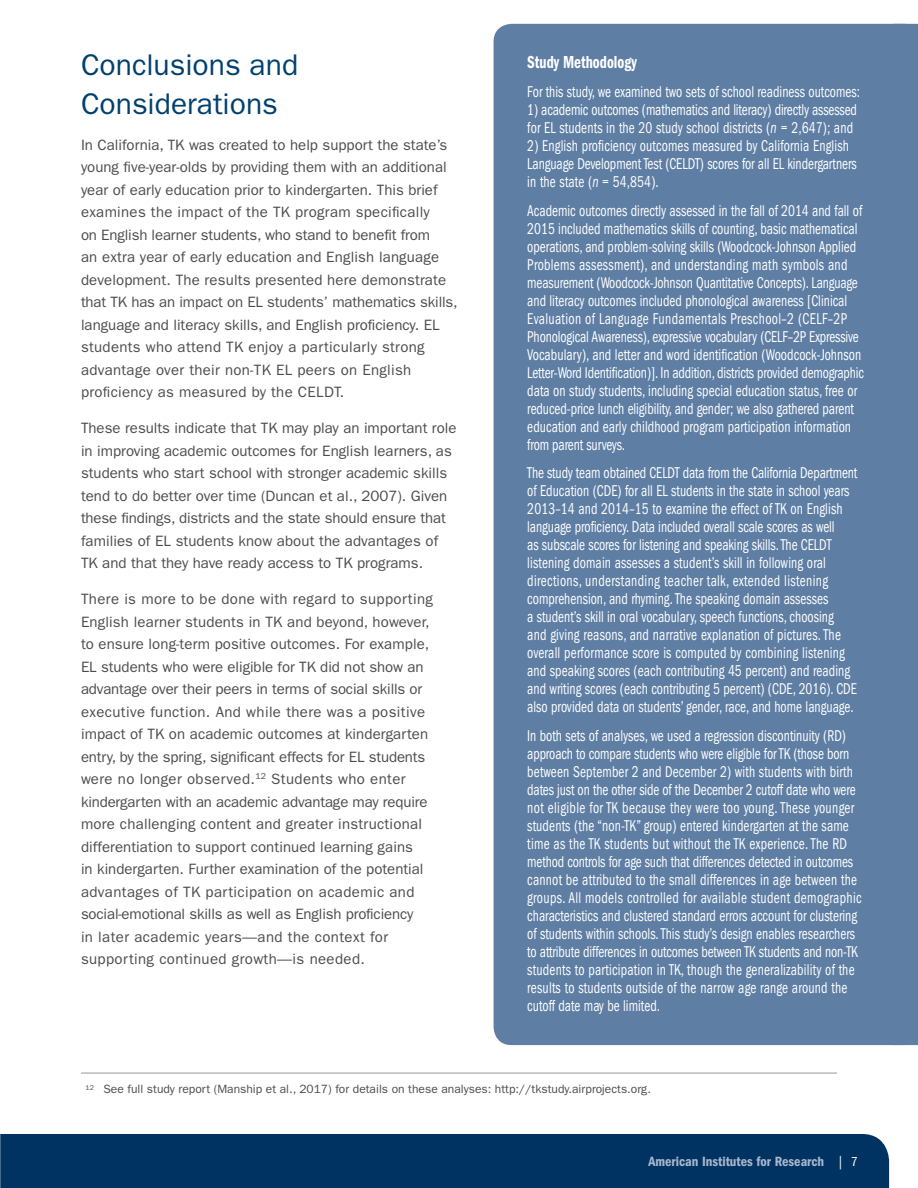
<style>
.page{position:relative;width:918px;height:1188px;background:#fff}
.page>*{position:absolute;margin:0;border:0;box-sizing:border-box;transform-origin:0 0}
.Header_1{font:30px/39px "ITC Franklin Gothic Std";color:#00406d}
.Callout_Title{font:18px "ITC Franklin Gothic Std Dm Cd";color:#fff;scale:.83 1}
.Callouts{font:condensed 16.2px/18px "ITC Franklin Gothic Std";color:#fff;scale:.83 1}
.Paragraphs{font:15px/22.5px "ITC Franklin Gothic Std";color:#4b4c4d}
.t1{font:13.8px "ITC Franklin Gothic Std Dm Cd";color:#a7b7cf}
.Footnote_1{font:12px "ITC Franklin Gothic Std";color:#4b4c4d}
.s1{font-style:italic}
.s2{font-family:"ITC Franklin Gothic Std";font-stretch:condensed;font-size:13.5px;color:#fff}
</style>
<div class="page">
<div style="left:1px;top:1134px;width:888px;height:54px;background:#003361"></div>
<hr style="left:0;top:1134px;width:1px;height:54px;background:#003361">
<hr style="left:81px;top:1073px;width:756px;height:1px;background:#9a9899">
<div style="left:905px;top:24px;width:13px;height:1021px;background:#5e7ea4"></div>
<div style="left:494px;top:24px;width:411px;height:1021px;background:#5e7ea4"></div>
<p class="Header_1" style="left:81px;top:45px;width:219px">Conclusions and<br>Considerations</p>
<p class="Paragraphs" style="left:81px;top:133px;width:378px">In California, TK was created to help support the state’s young five-year-olds by providing them with an additional year of early education prior to kindergarten. This brief examines the impact of the TK program specifically<br>on English learner students, who stand to benefit from<br>an extra year of early education and English language development. The results presented here demonstrate that TK has an impact on EL students’ mathematics skills, language and literacy skills, and English proficiency. EL students who attend TK enjoy a particularly strong advantage over their non-TK EL peers on English proficiency as measured by the CELDT.</p>
<p class="Paragraphs" style="left:81px;top:417px;width:377px">These results indicate that TK may play an important role in improving academic outcomes for English learners, as students who start school with stronger academic skills tend to do better over time (Duncan et al., 2007). Given these findings, districts and the state should ensure that families of EL students know about the advantages of TK and that they have ready access to TK programs.</p>
<p class="Paragraphs" style="left:81px;top:588px;width:354px">There is more to be done with regard to supporting English learner students in TK and beyond, however, to ensure long-term positive outcomes. For example, EL students who were eligible for TK did not show an advantage over their peers in terms of social skills or executive function. And while there was a positive impact of TK on academic outcomes at kindergarten entry, by the spring, significant effects for EL students were no longer observed.<sup>12</sup> Students who enter kindergarten with an academic advantage may require more challenging content and greater instructional differentiation to support continued learning gains<br>in kindergarten. Further examination of the potential advantages of TK participation on academic and social-emotional skills as well as English proficiency<br>in later academic years—and the context for supporting continued growth—is needed.</p>
<p class="Callout_Title" style="left:527px;top:52px;width:134px">Study Methodology</p>
<p class="Callouts" style="left:527px;top:83px;width:402px">For this study, we examined two sets of school readiness outcomes:</p>
<p class="Callouts" style="left:527px;top:101px;width:399px">1) academic outcomes (mathematics and literacy) directly assessed for EL students in the 20 study school districts (<span class="s1">n</span> = 2,647); and</p>
<p class="Callouts" style="left:527px;top:137px;width:398px">2) English proficiency outcomes measured by California English<br>Language Development Test (CELDT) scores for all EL kindergartners in the state (<span class="s1">n</span> = 54,854).</p>
<p class="Callouts" style="left:527px;top:201px;width:407px">Academic outcomes directly assessed in the fall of 2014 and fall of 2015 included mathematics skills of counting, basic mathematical operations, and problem-solving skills (Woodcock-Johnson Applied Problems assessment), and understanding math symbols and measurement (Woodcock-Johnson Quantitative Concepts). Language and literacy outcomes included phonological awareness [Clinical Evaluation of Language Fundamentals Preschool–2 (CELF–2P Phonological Awareness), expressive vocabulary (CELF–2P Expressive Vocabulary), and letter and word identification (Woodcock-Johnson Letter-Word Identification)]. In addition, districts provided demographic data on study students, including special education status, free or reduced-price lunch eligibility, and gender; we also gathered parent education and early childhood program participation information from parent surveys.</p>
<p class="Callouts" style="left:527px;top:464px;width:399px">The study team obtained CELDT data from the California Department of Education (CDE) for all EL students in the state in school years 2013–14 and 2014–15 to examine the effect of TK on English language proficiency. Data included overall scale scores as well<br>as subscale scores for listening and speaking skills.The CELDT listening domain assesses a student’s skill in following oral directions, understanding teacher talk, extended listening comprehension, and rhyming. The speaking domain assesses<br>a student’s skill in oral vocabulary, speech functions, choosing<br>and giving reasons, and narrative explanation of pictures. The overall performance score is computed by combining listening and speaking scores (each contributing 45 percent) and reading and writing scores (each contributing 5 percent) (CDE, 2016). CDE also provided data on students’ gender, race, and home language.</p>
<p class="Callouts" style="left:527px;top:727px;width:404px">In both sets of analyses, we used a regression discontinuity (RD) approach to compare students who were eligible for TK (those born between September 2 and December 2) with students with birth dates just on the other side of the December 2 cutoff date who were not eligible for TK because they were too young. These younger students (the “non-TK” group) entered kindergarten at the same time as the TK students but without the TK experience. The RD method controls for age such that differences detected in outcomes cannot be attributed to the small differences in age between the groups. All models controlled for available student demographic characteristics and clustered standard errors account for clustering of students within schools. This study’s design enables researchers to attribute differences in outcomes between TK students and non-TK students to participation in TK, though the generalizability of the results to students outside of the narrow age range around the cutoff date may be limited.</p>
<p class="Footnote_1" style="left:85px;top:1083px;width:567px"><sup>12</sup> See full study report (Manship et al., 2017) for details on these analyses: http://tkstudy.airprojects.org.</p>
<p class="t1" style="left:648px;top:1153px;width:211px">American Institutes for Research <span class="s2">| 7</span></p>
</div>
